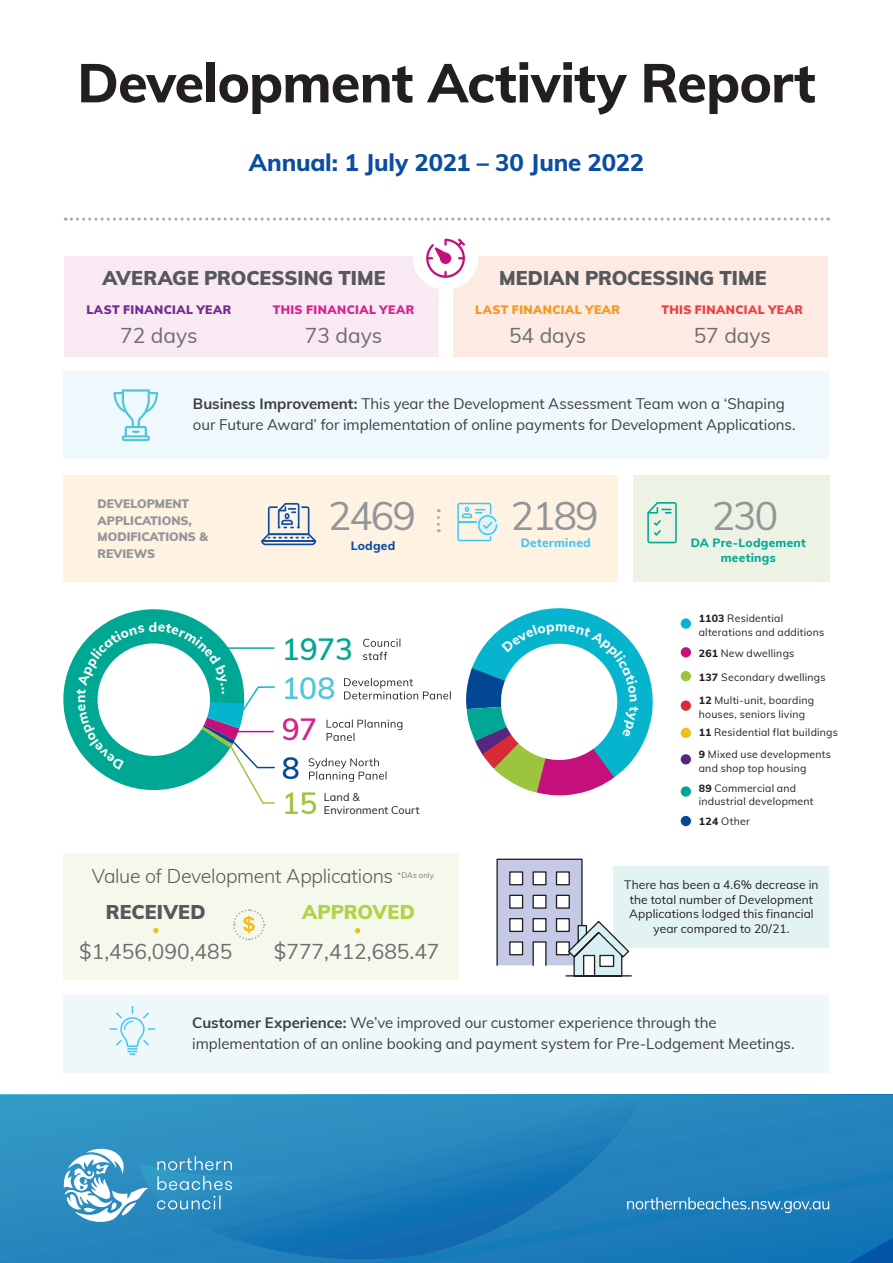
<style>
.page{position:relative;width:893px;height:1263px;background:#fff}
.page>*{position:absolute;margin:0;border:0;box-sizing:border-box;transform-origin:0 0}
.Header{font:800 54px "Muli";letter-spacing:-.015em;color:#231f20}
.t1{font:39px "Muli";letter-spacing:-.05em;color:#939598}
.Feature_Box_Date{font:600 30px "Muli";color:#00a895}
.Feature_Box_Date-2{font:600 30px "Muli";color:#51c6d8}
.Feature_Box_Date-3{font:600 30px "Muli";color:#d72291}
.Feature_Box_Date-4{font:600 30px "Muli";color:#9dc43e}
.Feature_Box_Date-5{font:600 30px "Muli";color:#034694}
.Feature_Box_Date-6{font:800 24px "Muli";letter-spacing:-.01em;color:#0d4da1}
.t2{font:21px "Muli";color:#6c6d70}
.Feature_Box_Date-7{font:900 19.5px "Muli";color:#57585a}
.Feature_Box_Date-8{font:300 19.5px "Muli";letter-spacing:-.015em;color:#57585a}
.Feature_Box_Date-9{font:900 19.5px "Muli";letter-spacing:-.01em;color:#b1d349}
.Feature_Box_Date-10{font:15px/21px "Muli";letter-spacing:-.005em;color:#3e3e3f}
.t3{font:800 13.5px "Muli";color:#fff}
.Feature_Box_Date-11{font:12px/14.4px "Muli";letter-spacing:.005em;color:#231f20;text-align:center}
.t4{font:900 12px/16.5px "Muli";color:#939598}
.Feature_Box_Date-12{font:800 12px/14.4px "Muli";letter-spacing:.02em;color:#00a895;text-align:center}
.Feature_Box_Date-13{font:900 12px "Muli";letter-spacing:.035em;color:#d72291}
.Feature_Box_Date-14{font:900 12px "Muli";letter-spacing:.035em;color:#ee3d43}
.Feature_Box_Date-15{font:900 12px "Muli";letter-spacing:.04em;color:#702b91}
.Feature_Box_Date-16{font:900 12px "Muli";letter-spacing:.04em;color:#f7971d}
.Feature_Box_Date-17{font:800 12px "Muli";letter-spacing:.02em;color:#40c7f4}
.Feature_Box_Date-18{font:800 12px "Muli";letter-spacing:.02em;color:#0d4da1}
.Feature_Box_Date-19{font:10.95px "Muli";letter-spacing:.01em;color:#231f20}
.Feature_Box_Date-20{font:10.5px/13.5px "Muli";letter-spacing:.02em;color:#231f20}
.Feature_Box_Date-21{font:300 7.8px "Muli";letter-spacing:.015em;color:#57585a}
.s1{font-weight:700}
.s2{font-weight:800}
</style>
<div class="page">
<svg style="left:0;top:1095px;width:893px;height:168px;background:#2283bb"></svg>
<svg style="left:157px;top:1156px;width:75px;height:53px;background:#4c9fca"></svg>
<svg style="left:64px;top:1148px;width:84px;height:74px"></svg>
<svg style="left:65px;top:218px;width:764px;height:3px"></svg>
<div style="left:64px;top:475px;width:554px;height:106px;background:#fef3e3"></div>
<div style="left:633px;top:475px;width:196px;height:106px;background:#edf3e4"></div>
<div style="left:681px;top:618px;width:10px;height:11px;background:#06b5cd;border-radius:50%"></div>
<div style="left:681px;top:647px;width:10px;height:10px;background:#c5107b;border-radius:50%"></div>
<div style="left:681px;top:671px;width:10px;height:10px;background:#9dc43e;border-radius:50%"></div>
<div style="left:681px;top:700px;width:10px;height:11px;background:#d82b36;border-radius:50%"></div>
<div style="left:681px;top:728px;width:10px;height:10px;background:#f2be1a;border-radius:50%"></div>
<div style="left:681px;top:754px;width:10px;height:10px;background:#55277f;border-radius:50%"></div>
<div style="left:681px;top:786px;width:10px;height:11px;background:#00a894;border-radius:50%"></div>
<div style="left:681px;top:816px;width:10px;height:10px;background:#034694;border-radius:50%"></div>
<svg style="left:627px;top:1197px;width:202px;height:16px;background:#4694c5"></svg>
<div style="left:64px;top:257px;width:375px;height:100px;background:#f9e9f2"></div>
<div style="left:454px;top:257px;width:374px;height:100px;background:#fdeae3"></div>
<div style="left:413px;top:227px;width:65px;height:63px;background:#fff;border-radius:50%"></div>
<svg style="left:426px;top:239px;width:39px;height:39px"></svg>
<div style="left:63px;top:853px;width:396px;height:127px;background:#f5f9ec"></div>
<svg style="left:233px;top:909px;width:33px;height:32px"></svg>
<svg style="left:153px;top:928px;width:6px;height:5px"></svg>
<svg style="left:355px;top:928px;width:5px;height:5px"></svg>
<div style="left:64px;top:371px;width:765px;height:87px;background:#eef8fd"></div>
<svg style="left:113px;top:389px;width:45px;height:52px"></svg>
<div style="left:614px;top:866px;width:215px;height:81px;background:#e3f3f1"></div>
<svg style="left:496px;top:858px;width:137px;height:119px"></svg>
<svg style="left:437px;top:509px;width:3px;height:23px"></svg>
<svg style="left:261px;top:503px;width:55px;height:42px"></svg>
<svg style="left:477px;top:513px;width:22px;height:24px"></svg>
<svg style="left:457px;top:503px;width:40px;height:38px"></svg>
<svg style="left:647px;top:502px;width:30px;height:41px"></svg>
<div style="left:64px;top:995px;width:765px;height:78px;background:#eef8fa"></div>
<svg style="left:109px;top:1006px;width:46px;height:49px"></svg>
<svg style="left:363px;top:639px;width:37px;height:21px"></svg>
<svg style="left:344px;top:678px;width:107px;height:21px"></svg>
<svg style="left:327px;top:719px;width:75px;height:22px"></svg>
<svg style="left:309px;top:758px;width:77px;height:24px"></svg>
<svg style="left:466px;top:608px;width:187px;height:188px"></svg>
<svg style="left:63px;top:609px;width:212px;height:195px"></svg>
<p class="Header" style="left:77px;top:43px;width:740px">Development Activity Report</p>
<p class="Feature_Box_Date-6" style="left:249px;top:145px;width:397px">Annual: 1 July 2021 – 30 June 2022</p>
<p class="Feature_Box_Date-7" style="left:103px;top:264px;width:285px">AVERAGE PROCESSING TIME</p>
<p class="Feature_Box_Date-7" style="left:499px;top:264px;width:269px">MEDIAN PROCESSING TIME</p>
<p class="Feature_Box_Date-13" style="left:273px;top:301px;width:143px">THIS FINANCIAL YEAR</p>
<p class="t2" style="left:305px;top:320px;width:79px">73 days</p>
<p class="Feature_Box_Date-15" style="left:86px;top:301px;width:147px">LAST FINANCIAL YEAR</p>
<p class="t2" style="left:120px;top:320px;width:79px">72 days</p>
<p class="Feature_Box_Date-16" style="left:475px;top:301px;width:147px">LAST FINANCIAL YEAR</p>
<p class="t2" style="left:509px;top:320px;width:79px">54 days</p>
<p class="Feature_Box_Date-14" style="left:661px;top:301px;width:143px">THIS FINANCIAL YEAR</p>
<p class="t2" style="left:694px;top:320px;width:79px">57 days</p>
<p class="Feature_Box_Date-10" style="left:193px;top:392px;width:604px"><span class="s1">Business Improvement:</span> This year the Development Assessment Team won a ‘Shaping our Future Award’ for implementation of online payments for Development Applications.</p>
<p class="t4" style="left:98px;top:495px;width:112px">DEVELOPMENT<br>APPLICATIONS,<br>MODIFICATIONS &amp;<br>REVIEWS</p>
<p class="t3" style="left:149px;top:617px;width:10px">d</p>
<p class="t1" style="left:328px;top:488px;width:89px">2469</p>
<p class="Feature_Box_Date-18" style="left:351px;top:536px;width:46px">Lodged</p>
<p class="Feature_Box_Date" style="left:282px;top:627px;width:73px">1973</p>
<p class="Feature_Box_Date-2" style="left:282px;top:666px;width:55px">108</p>
<p class="Feature_Box_Date-3" style="left:282px;top:708px;width:37px">97</p>
<p class="Feature_Box_Date-5" style="left:282px;top:746px;width:19px">8</p>
<p class="Feature_Box_Date-4" style="left:282px;top:781px;width:37px">15</p>
<p class="Feature_Box_Date-19" style="left:324px;top:789px;width:37px">Land &amp;</p>
<p class="Feature_Box_Date-19" style="left:324px;top:802px;width:97px">Environment Court</p>
<p class="Feature_Box_Date-8" style="left:92px;top:861px;width:303px">Value of Development Applications</p>
<p class="Feature_Box_Date-21" style="left:398px;top:870px;width:38px">*DAs only</p>
<p class="Feature_Box_Date-7" style="left:106px;top:897px;width:101px">RECEIVED</p>
<p class="Feature_Box_Date-9" style="left:302px;top:897px;width:114px">APPROVED</p>
<p class="t2" style="left:79px;top:936px;width:155px">$1,456,090,485</p>
<p class="t2" style="left:274px;top:936px;width:167px">$777,412,685.47</p>
<p class="t1" style="left:511px;top:487px;width:89px">2189</p>
<p class="Feature_Box_Date-17" style="left:521px;top:534px;width:72px">Determined</p>
<p class="t1" style="left:712px;top:488px;width:68px">230</p>
<p class="Feature_Box_Date-12" style="left:691px;top:535px;width:117px">DA Pre-Lodgement meetings</p>
<p class="Feature_Box_Date-20" style="left:699px;top:611px;width:127px"><span class="s2">1103</span> Residential alterations and additions</p>
<p class="Feature_Box_Date-20" style="left:699px;top:646px;width:97px"><span class="s2">261</span> New dwellings</p>
<p class="Feature_Box_Date-20" style="left:699px;top:669px;width:128px"><span class="s2">137</span> Secondary dwellings</p>
<p class="Feature_Box_Date-20" style="left:699px;top:693px;width:117px"><span class="s2">12</span> Multi-unit, boarding houses, seniors living</p>
<p class="Feature_Box_Date-20" style="left:699px;top:725px;width:141px"><span class="s2">11</span> Residential flat buildings</p>
<p class="Feature_Box_Date-20" style="left:699px;top:747px;width:134px"><span class="s2">9</span> Mixed use developments and shop top housing</p>
<p class="Feature_Box_Date-20" style="left:699px;top:781px;width:116px"><span class="s2">89</span> Commercial and industrial development</p>
<p class="Feature_Box_Date-20" style="left:699px;top:814px;width:53px"><span class="s2">124</span> Other</p>
<p class="Feature_Box_Date-11" style="left:624px;top:877px;width:196px">There has been a 4.6% decrease in the total number of Development<br>Applications lodged this financial year compared to 20/21.</p>
<p class="Feature_Box_Date-10" style="left:192px;top:1011px;width:604px"><span class="s1">Customer Experience:</span> We’ve improved our customer experience through the implementation of an online booking and payment system for Pre-Lodgement Meetings.</p>
</div>
